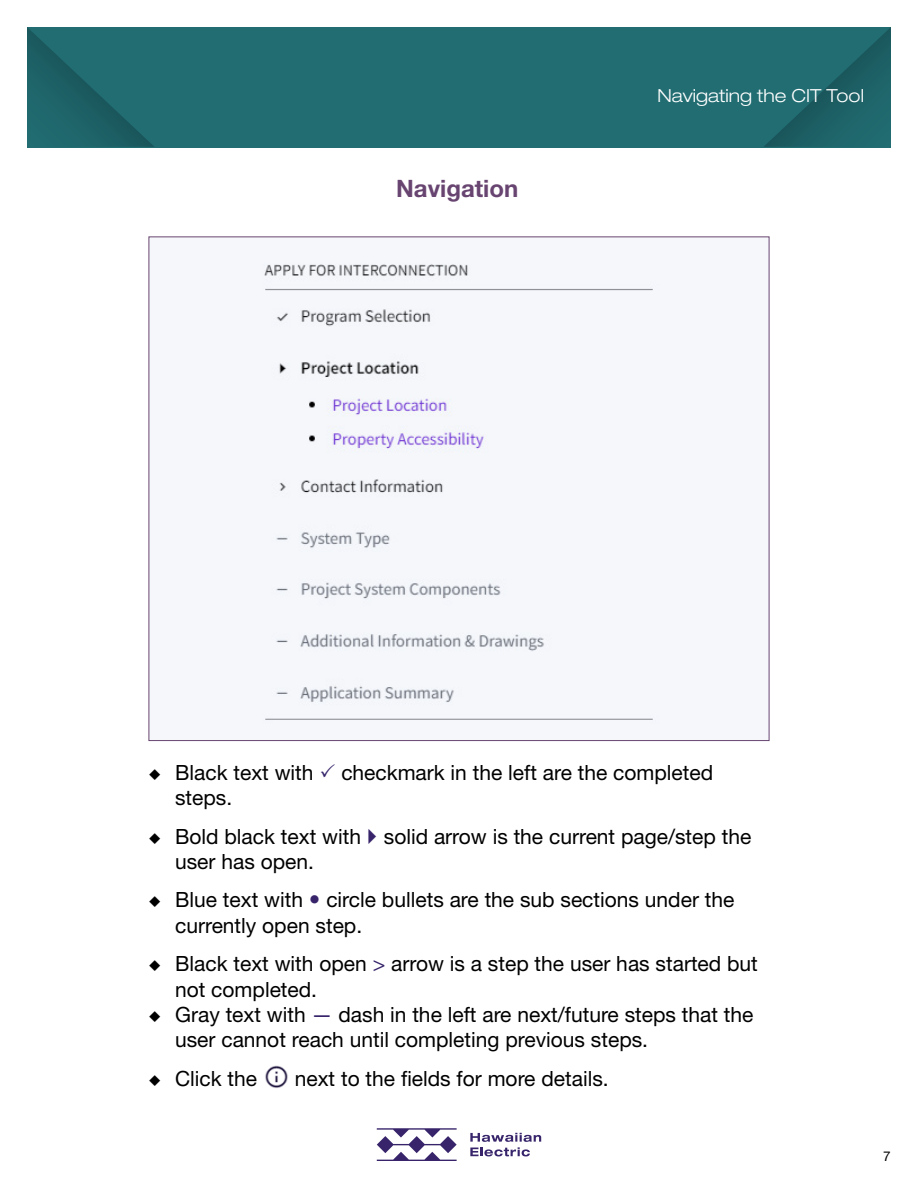
<style>
.page{position:relative;width:918px;height:1188px;background:#fff}
.page>*{position:absolute;margin:0;border:0;box-sizing:border-box;transform-origin:0 0}
.t1{font:700 24px "Helvetica Neue LT Std";color:#684571}
.t2{font:21px/25.2px "Helvetica Neue LT Std";color:#000}
.t3{font:300 expanded 18px "Helvetica Neue LT Std";color:#fff}
.t4{font:13.5px "Helvetica Neue LT Std";color:#000}
.s1{color:#37246b}
</style>
<div class="page">
<svg style="left:377px;top:1128px;width:80px;height:33px"></svg>
<svg style="left:470px;top:1133px;width:71px;height:23px"></svg>
<div style="left:27px;top:27px;width:864px;height:121px;background:#216d72"></div>
<svg style="left:764px;top:27px;width:127px;height:120px"></svg>
<svg style="left:27px;top:27px;width:127px;height:120px"></svg>
<div style="left:149px;top:236px;width:620px;height:505px;background:#f5f7fb"></div>
<img style="left:264px;top:264px;width:389px;height:456px">
<img style="left:265px;top:1065px;width:23px;height:23px">
<h3 class="t1" style="left:396px;top:174px;width:124px">Navigation</h3>
<p class="t3" style="left:658px;top:85px;width:208px">Navigating the CIT Tool</p>
<p class="t2" style="left:148px;top:759px;width:167px">○ Black text with</p>
<p class="t2" style="left:341px;top:759px;width:373px">checkmark in the left are the completed</p>
<p class="t2" style="left:175px;top:785px;width:59px">steps.</p>
<p class="t2" style="left:175px;top:823px;width:578px;text-indent:-27px">○ Bold black text with solid arrow is the current page/step the user has open.</p>
<p class="t2" style="left:175px;top:887px;width:561px;text-indent:-27px">○ Blue text with circle bullets are the sub sections under the currently open step.</p>
<p class="t2" style="left:175px;top:951px;width:584px;text-indent:-27px">○ Black text with open <span class="s1">&gt;</span> arrow is a step the user has started but not completed.</p>
<p class="t2" style="left:175px;top:1001px;width:580px;text-indent:-27px">○ Gray text with <span class="s1">—</span> dash in the left are next/future steps that the user cannot reach until completing previous steps.</p>
<p class="t2" style="left:148px;top:1065px;width:111px">○ Click the</p>
<p class="t2" style="left:295px;top:1065px;width:315px">next to the felds for more details.</p>
<p class="t4" style="left:883px;top:1148px;width:9px">7</p>
</div>
